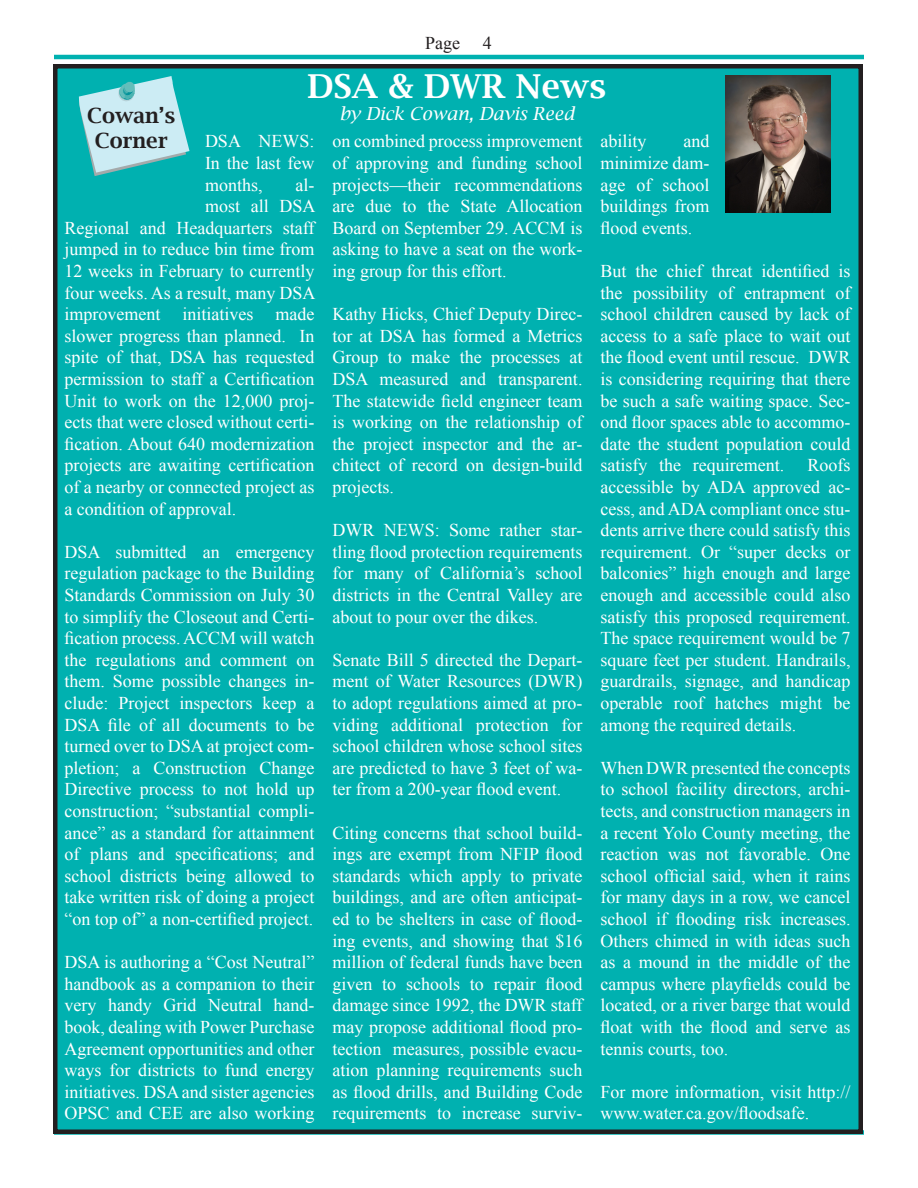
<style>
.page{position:relative;width:918px;height:1188px;background:#fff}
.page>*{position:absolute;margin:0;border:0;box-sizing:border-box;transform-origin:0 0}
.t1{font:600 33px "Lucida Bright";color:#fff}
.t2{font:600 21px/25.2px "Lucida Bright";color:#231f20;text-align:center}
.t3{font:18px/21.6px "Times New Roman";color:#fff;text-align:justify}
.t4{font:italic 18px "Lucida Bright";color:#fff}
.t5{font:18px "Times New Roman";color:#231f20}
</style>
<div class="page">
<hr style="left:54px;top:55px;width:810px;height:4px;background:#00b1b0">
<div style="left:54px;top:1130px;width:810px;height:5px;background:#3fc4c3"></div>
<div style="left:55px;top:66px;width:806px;height:1066px;background:#00b1b0"></div>
<div style="left:53px;top:64px;width:810px;height:1070px;border:4px solid #231f20"></div>
<svg style="left:79px;top:76px;width:111px;height:100px"></svg>
<img style="left:725px;top:76px;width:106px;height:137px">
<p class="t5" style="left:425px;top:31px;width:36px">Page</p>
<p class="t5" style="left:483px;top:31px;width:10px">4</p>
<p class="t1" style="left:307px;top:68px;width:301px">DSA &amp; DWR News</p>
<p class="t4" style="left:339px;top:103px;width:236px">by Dick Cowan, Davis Reed</p>
<p class="t3" style="left:205px;top:130px;width:111px">DSA NEWS:<br>In the last few months,</p>
<p class="t2" style="left:87px;top:102px;width:90px">Cowan’s<br>Corner</p>
<p class="t3" style="left:333px;top:130px;width:252px">on combined process improvement of approving and funding school projects—their recommendations are due to the State Allocation Board on September 29. ACCM is asking to have a seat on the work&shy;ing group for this effort.</p>
<p class="t3" style="left:333px;top:303px;width:252px">Kathy Hicks, Chief Deputy Direc&shy;tor at DSA has formed a Metrics Group to make the processes at DSA measured and transparent.<br>The statewide field engineer team is working on the relationship of the project inspector and the ar&shy;chitect of record on design-build projects.</p>
<p class="t3" style="left:333px;top:519px;width:252px">DWR NEWS: Some rather star&shy;tling flood protection requirements for many of California’s school districts in the Central Valley are about to pour over the dikes.</p>
<p class="t3" style="left:333px;top:649px;width:252px">Senate Bill 5 directed the Depart&shy;ment of Water Resources (DWR) to adopt regulations aimed at pro&shy;viding additional protection for school children whose school sites are predicted to have 3 feet of wa&shy;ter from a 200-year flood event.</p>
<p class="t3" style="left:333px;top:822px;width:252px">Citing concerns that school build&shy;ings are exempt from NFIP flood standards which apply to private buildings, and are often anticipat&shy;ed to be shelters in case of flood&shy;ing events, and showing that $16 million of federal funds have been given to schools to repair flood damage since 1992, the DWR staff may propose additional flood pro&shy;tection measures, possible evacu&shy;ation planning requirements such as flood drills, and Building Code requirements to increase surviv-</p>
<p class="t3" style="left:600px;top:130px;width:111px;text-indent:83px">and minimize dam&shy;age of school buildings from flood events.</p>
<p class="t3" style="left:600px;top:260px;width:252px">But the chief threat identified is the possibility of entrapment of school children caused by lack of access to a safe place to wait out the flood event until rescue. DWR is considering requiring that there be such a safe waiting space. Sec&shy;ond floor spaces able to accommo&shy;date the student population could satisfy the requirement.</p>
<p class="t3" style="left:600px;top:130px;width:48px">ability</p>
<p class="t3" style="left:296px;top:174px;width:20px">al-</p>
<p class="t3" style="left:205px;top:195px;width:112px">most all DSA</p>
<p class="t3" style="left:64px;top:217px;width:252px">Regional and Headquarters staff</p>
<p class="t3" style="left:64px;top:238px;width:252px">jumped in to reduce bin time from</p>
<p class="t3" style="left:64px;top:260px;width:252px">12 weeks in February to currently</p>
<p class="t3" style="left:64px;top:282px;width:252px">four weeks. As a result, many DSA</p>
<p class="t3" style="left:64px;top:303px;width:252px">improvement initiatives made</p>
<p class="t3" style="left:64px;top:325px;width:252px">slower progress than planned. In</p>
<p class="t3" style="left:64px;top:346px;width:252px">spite of that, DSA has requested</p>
<p class="t3" style="left:64px;top:368px;width:252px">permission to staff a Certification</p>
<p class="t3" style="left:64px;top:390px;width:251px">Unit to work on the 12,000 proj-</p>
<p class="t3" style="left:64px;top:411px;width:251px">ects that were closed without certi-</p>
<p class="t3" style="left:64px;top:433px;width:252px">fication. About 640 modernization</p>
<p class="t3" style="left:64px;top:454px;width:252px">projects are awaiting certification</p>
<p class="t3" style="left:64px;top:476px;width:252px">of a nearby or connected project as</p>
<p class="t3" style="left:64px;top:498px;width:173px">a condition of approval.</p>
<p class="t3" style="left:64px;top:541px;width:252px">DSA submitted an emergency regulation package to the Building Standards Commission on July 30 to simplify the Closeout and Certi&shy;fication process. ACCM will watch the regulations and comment on them. Some possible changes in&shy;clude: Project inspectors keep a DSA file of all documents to be turned over to DSA at project com&shy;pletion; a Construction Change Directive process to not hold up construction; “substantial compli&shy;ance” as a standard for attainment of plans and specifications; and school districts being allowed to take written risk of doing a project “on top of” a non-certified project.</p>
<p class="t3" style="left:64px;top:951px;width:252px">DSA is authoring a “Cost Neutral” handbook as a companion to their very handy Grid Neutral hand&shy;book, dealing with Power Purchase Agreement opportunities and other ways for districts to fund energy initiatives. DSA and sister agencies OPSC and CEE are also working</p>
<p class="t3" style="left:600px;top:454px;width:252px;text-indent:207px">Roofs accessible by ADA approved ac&shy;cess, and ADA compliant once stu&shy;dents arrive there could satisfy this requirement. Or “super decks or balconies” high enough and large enough and accessible could also satisfy this proposed requirement.<br>The space requirement would be 7 square feet per student. Handrails, guardrails, signage, and handicap operable roof hatches might be among the required details.</p>
<p class="t3" style="left:600px;top:757px;width:252px">When DWR presented the concepts to school facility directors, archi&shy;tects, and construction managers in a recent Yolo County meeting, the reaction was not favorable. One school official said, when it rains for many days in a row, we cancel school if flooding risk increases.<br>Others chimed in with ideas such as a mound in the middle of the campus where playfields could be located, or a river barge that would float with the flood and serve as tennis courts, too.</p>
<p class="t3" style="left:600px;top:1081px;width:252px">For more information, visit http:// www.water.ca.gov/floodsafe.</p>
</div>
